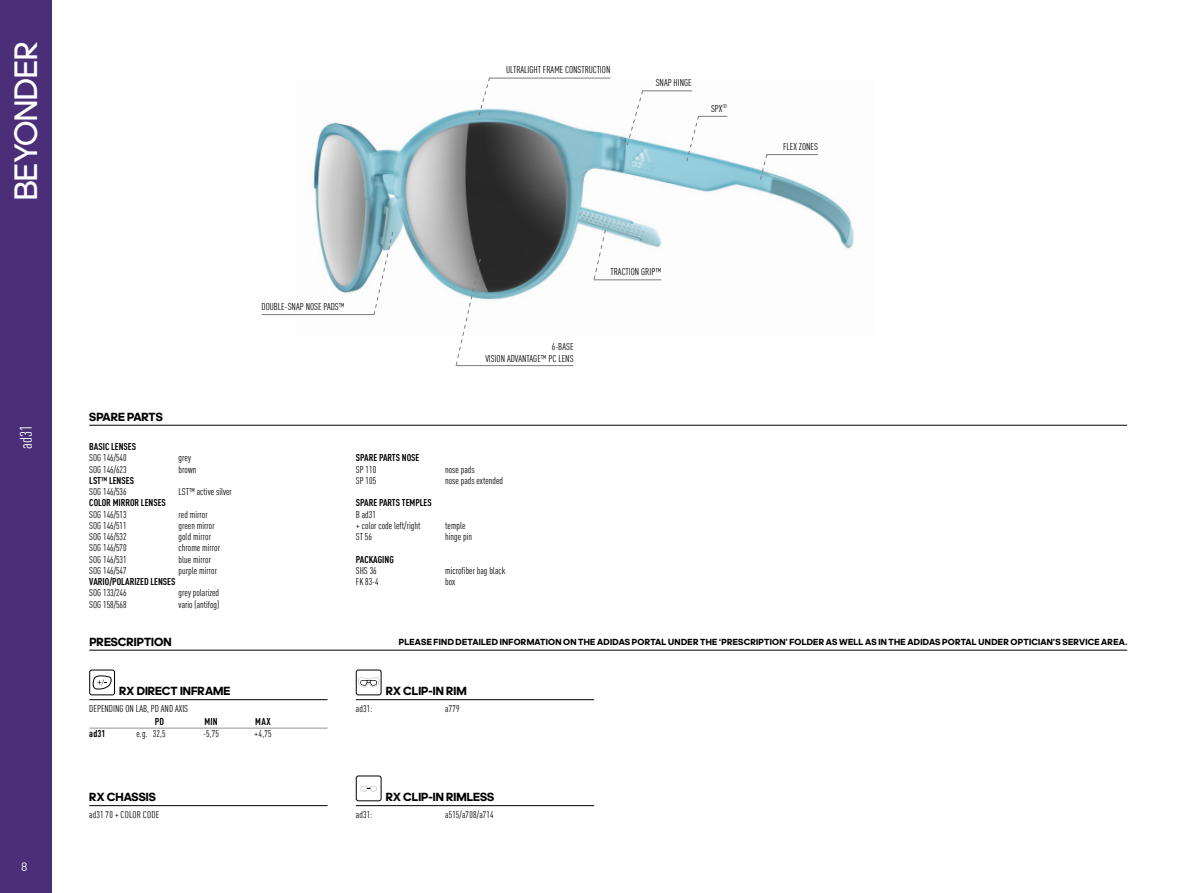
<style>
.page{position:relative;width:1191px;height:893px;background:#fff}
.page>*{position:absolute;margin:0;border:0;box-sizing:border-box;transform-origin:0 0}
.t1{font:33px "adineue PRO";color:#fff}
.t2{font:condensed 16.5px "Adihaus DIN";color:#fff}
.t3{font:700 12px "adineue PRO";color:#000}
.t4{font:12px "Adihaus DIN";color:#fff}
.t5{font:condensed 9.75px/11.2px "Adihaus DIN";color:#000}
.t6{font:700 condensed 9.75px "Adihaus DIN";color:#000}
.t7{font:condensed 9.75px "Adihaus DIN";letter-spacing:.02em;color:#000}
.t8{font:700 9px "adineue PRO";letter-spacing:.025em;color:#000}
</style>
<div class="page">
<hr style="left:89px;top:650px;width:1038px;height:1px;background:#000">
<hr style="left:89px;top:425px;width:1038px;height:1px;background:#000">
<img style="left:297px;top:91px;width:557px;height:225px">
<div style="left:0;top:0;width:51px;height:893px;background:#4a2e77"></div>
<div style="left:356px;top:670px;width:25px;height:25px;border:1px solid #000;border-radius:2px"></div>
<svg style="left:358px;top:677px;width:21px;height:10px"></svg>
<div style="left:356px;top:776px;width:25px;height:25px;border:1px solid #000;border-radius:2px"></div>
<svg style="left:360px;top:786px;width:17px;height:6px"></svg>
<hr style="left:356px;top:699px;width:238px;height:1px;background:#000">
<hr style="left:356px;top:805px;width:238px;height:1px;background:#000">
<hr style="left:89px;top:805px;width:238px;height:1px;background:#000">
<hr style="left:89px;top:728px;width:238px;height:1px;background:#959595">
<div style="left:89px;top:670px;width:26px;height:25px;border:1px solid #000;border-radius:2px"></div>
<svg style="left:92px;top:675px;width:20px;height:15px"></svg>
<hr style="left:89px;top:699px;width:238px;height:1px;background:#000">
<svg style="left:373px;top:231px;width:20px;height:85px"></svg>
<svg style="left:759px;top:153px;width:9px;height:27px"></svg>
<svg style="left:593px;top:229px;width:13px;height:51px"></svg>
<svg style="left:455px;top:258px;width:26px;height:108px"></svg>
<svg style="left:626px;top:91px;width:17px;height:55px"></svg>
<svg style="left:478px;top:77px;width:12px;height:39px"></svg>
<hr style="left:456px;top:365px;width:117px;height:1px;background:#7c7c7c">
<svg style="left:686px;top:115px;width:41px;height:47px"></svg>
<hr style="left:262px;top:314px;width:112px;height:1px;background:#7c7c7c">
<hr style="left:766px;top:154px;width:52px;height:1px;background:#7c7c7c">
<hr style="left:594px;top:279px;width:67px;height:1px;background:#7c7c7c">
<hr style="left:642px;top:90px;width:50px;height:1px;background:#7c7c7c">
<hr style="left:489px;top:78px;width:121px;height:1px;background:#7c7c7c">
<h1 class="t1" style="left:7px;top:200px;width:159px;rotate:-90deg">BEYONDER</h1>
<h2 class="t2" style="left:15px;top:449px;width:25px;rotate:-90deg">ad31</h2>
<p class="t4" style="left:21px;top:858px;width:8px">8</p>
<p class="t5" style="left:506px;top:64px;width:106px">ULTRALIGHT FRAME CONSTRUCTION</p>
<p class="t5" style="left:656px;top:77px;width:37px">SNAP HINGE</p>
<p class="t5" style="left:711px;top:102px;width:18px">SPX<sup>®</sup></p>
<p class="t3" style="left:89px;top:409px;width:75px">SPARE PARTS</p>
<p class="t6" style="left:89px;top:440px;width:48px">BASIC LENSES</p>
<p class="t5" style="left:89px;top:452px;width:39px">SOG 146/540</p>
<p class="t5" style="left:179px;top:452px;width:14px">grey</p>
<p class="t5" style="left:89px;top:463px;width:39px">SOG 146/623</p>
<p class="t5" style="left:179px;top:463px;width:19px">brown</p>
<p class="t6" style="left:89px;top:474px;width:46px">LST™ LENSES</p>
<p class="t5" style="left:89px;top:485px;width:39px">SOG 146/536</p>
<p class="t5" style="left:179px;top:485px;width:55px">LST™ active silver</p>
<p class="t6" style="left:89px;top:496px;width:78px">COLOR MIRROR LENSES</p>
<p class="t5" style="left:89px;top:508px;width:39px">SOG 146/513</p>
<p class="t5" style="left:179px;top:508px;width:31px">red mirror</p>
<p class="t5" style="left:89px;top:519px;width:39px">SOG 146/511</p>
<p class="t5" style="left:179px;top:519px;width:38px">green mirror</p>
<p class="t5" style="left:89px;top:530px;width:39px">SOG 146/532</p>
<p class="t5" style="left:179px;top:530px;width:34px">gold mirror</p>
<p class="t5" style="left:89px;top:542px;width:39px">SOG 146/570</p>
<p class="t5" style="left:179px;top:542px;width:43px">chrome mirror</p>
<p class="t5" style="left:89px;top:553px;width:39px">SOG 146/531</p>
<p class="t5" style="left:179px;top:553px;width:34px">blue mirror</p>
<p class="t5" style="left:89px;top:564px;width:39px">SOG 146/547</p>
<p class="t5" style="left:179px;top:564px;width:40px">purple mirror</p>
<p class="t6" style="left:89px;top:575px;width:88px">VARIO/POLARIZED LENSES</p>
<p class="t5" style="left:89px;top:587px;width:39px">SOG 133/246</p>
<p class="t5" style="left:179px;top:587px;width:42px">grey polarized</p>
<p class="t5" style="left:89px;top:598px;width:39px">SOG 158/568</p>
<p class="t5" style="left:179px;top:598px;width:42px">vario (antifog)</p>
<p class="t5" style="left:262px;top:300px;width:85px">DOUBLE-SNAP NOSE PADS™</p>
<p class="t5" style="left:485px;top:340px;width:90px;line-height:11.7px;text-align:right">6-BASE<br>VISION ADVANTAGE™ PC LENS</p>
<p class="t6" style="left:356px;top:451px;width:65px">SPARE PARTS NOSE</p>
<p class="t5" style="left:356px;top:463px;width:22px">SP 110</p>
<p class="t5" style="left:445px;top:463px;width:31px">nose pads</p>
<p class="t5" style="left:356px;top:474px;width:22px">SP 105</p>
<p class="t5" style="left:445px;top:474px;width:59px">nose pads extended</p>
<p class="t6" style="left:356px;top:496px;width:77px">SPARE PARTS TEMPLES</p>
<p class="t5" style="left:356px;top:508px;width:66px">B ad31<br>+ color code left/right</p>
<p class="t5" style="left:445px;top:519px;width:22px">temple</p>
<p class="t5" style="left:356px;top:531px;width:18px">ST 56</p>
<p class="t5" style="left:445px;top:531px;width:28px">hinge pin</p>
<p class="t6" style="left:356px;top:552px;width:39px">PACKAGING</p>
<p class="t5" style="left:356px;top:564px;width:22px">SHS 36</p>
<p class="t5" style="left:445px;top:564px;width:62px">microfiber bag black</p>
<p class="t5" style="left:356px;top:576px;width:24px">FK 83-4</p>
<p class="t5" style="left:445px;top:576px;width:12px">box</p>
<p class="t5" style="left:610px;top:266px;width:52px">TRACTION GRIP™</p>
<p class="t5" style="left:783px;top:140px;width:36px">FLEX ZONES</p>
<p class="t3" style="left:89px;top:634px;width:84px">PRESCRIPTION</p>
<p class="t8" style="left:399px;top:637px;width:730px">PLEASE FIND DETAILED INFORMATION ON THE ADIDAS PORTAL UNDER THE ‘PRESCRIPTION’ FOLDER AS WELL AS IN THE ADIDAS PORTAL UNDER OPTICIAN’S SERVICE AREA.</p>
<p class="t3" style="left:119px;top:684px;width:113px">RX DIRECT INFRAME</p>
<p class="t5" style="left:89px;top:703px;width:100px">DEPENDING ON LAB, PD AND AXIS</p>
<p class="t5" style="left:136px;top:728px;width:13px">e.g.</p>
<p class="t6" style="left:155px;top:715px;width:11px">PD</p>
<p class="t5" style="left:153px;top:728px;width:14px">32,5</p>
<p class="t6" style="left:204px;top:715px;width:15px">MIN</p>
<p class="t5" style="left:203px;top:728px;width:18px">-5,75</p>
<p class="t6" style="left:89px;top:727px;width:18px">ad31</p>
<p class="t6" style="left:255px;top:715px;width:17px">MAX</p>
<p class="t5" style="left:254px;top:728px;width:19px">+4,75</p>
<p class="t3" style="left:386px;top:684px;width:82px">RX CLIP-IN RIM</p>
<p class="t5" style="left:356px;top:703px;width:18px">ad31:</p>
<p class="t5" style="left:445px;top:703px;width:16px">a779</p>
<p class="t3" style="left:89px;top:790px;width:68px">RX CHASSIS</p>
<p class="t3" style="left:386px;top:790px;width:110px">RX CLIP-IN RIMLESS</p>
<p class="t7" style="left:89px;top:808px;width:71px">ad31 70 + COLOR CODE</p>
<p class="t5" style="left:356px;top:809px;width:18px">ad31:</p>
<p class="t5" style="left:445px;top:809px;width:50px">a515/a708/a714</p>
</div>
